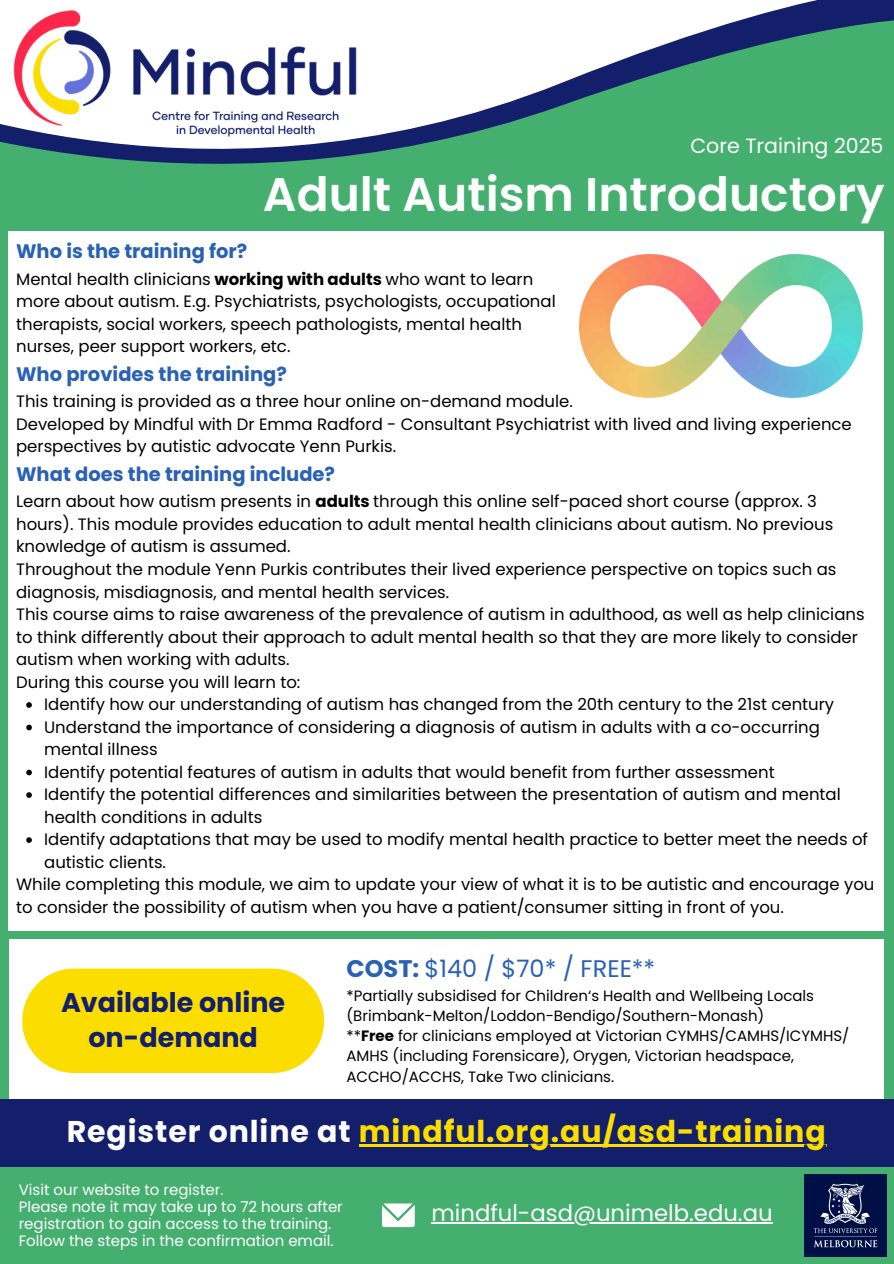
<style>
.page{position:relative;width:894px;height:1264px;background:#fff}
.page>*{position:absolute;margin:0;border:0;box-sizing:border-box;transform-origin:0 0}
.t1{font:600 47.1px "Poppins";color:#fff}
.t2{font:700 30px "Poppins";letter-spacing:.03em;color:#fbde00}
.t3{font:700 27px/34.8px "Poppins";color:#131f6a;text-align:center}
.t4{font:24px "Poppins";color:#2961b5}
.t5{font:22.65px "Poppins";color:#fff}
.t6{font:20.55px "Poppins";color:#fff}
.t7{font:700 19.5px "Poppins";color:#2961b5}
.t8{font:16.5px/22.5px "Poppins";color:#000}
.t9{font:15px/20.2px "Poppins";color:#000}
.t10{font:15px/16.8px "Poppins";color:#fff}
.s1{font-weight:700}
.s2{color:#fff}
</style>
<div class="page">
<div style="left:0;top:0;width:893px;height:1263px;background:#44af6e"></div>
<svg style="left:0;top:2px;width:893px;height:40px;background:#c1cbd6"></svg>
<svg style="left:0;top:42px;width:884px;height:236px"></svg>
<img style="left:9px;top:6px;width:351px;height:134px">
<div style="left:9px;top:231px;width:874px;height:700px;background:#fff"></div>
<div style="left:9px;top:939px;width:874px;height:163px;background:#fff"></div>
<div style="left:0;top:1099px;width:893px;height:67px;background:#131f6a"></div>
<hr style="left:359px;top:1144px;width:467px;height:2px;background:#fbde00">
<img style="left:804px;top:1174px;width:82px;height:82px">
<svg style="left:26px;top:702px;width:6px;height:5px"></svg>
<svg style="left:26px;top:724px;width:6px;height:6px"></svg>
<svg style="left:26px;top:769px;width:6px;height:6px"></svg>
<svg style="left:26px;top:792px;width:6px;height:5px"></svg>
<svg style="left:26px;top:837px;width:6px;height:5px"></svg>
<img style="left:579px;top:255px;width:283px;height:143px">
<div style="left:22px;top:968px;width:302px;height:104px;background:#fbde00;border-radius:52px"></div>
<svg style="left:382px;top:1203px;width:32px;height:24px"></svg>
<hr style="left:431px;top:1222px;width:341px;height:1px;background:#fff">
<h2 class="t6" style="left:690px;top:132px;width:194px">Core Training 2025</h2>
<p class="t1" style="left:263px;top:161px;width:623px">Adult Autism Introductory</p>
<p class="t7" style="left:16px;top:238px;width:233px">Who is the training for?</p>
<p class="t8" style="left:16px;top:268px;width:541px">Mental health clinicians <span class="s1">working with adults</span> who want to learn more about autism. E.g. Psychiatrists, psychologists, occupational therapists, social workers, speech pathologists, mental health nurses, peer support workers, etc.</p>
<p class="t8" style="left:16px;top:390px;width:837px">This training is provided as a three hour online on-demand module.<br>Developed by Mindful with Dr Emma Radford - Consultant Psychiatrist with lived and living experience perspectives by autistic advocate Yenn Purkis.</p>
<h6 class="t7" style="left:16px;top:460px;width:320px">What does the training include?</h6>
<p class="t7" style="left:16px;top:360px;width:272px">Who provides the training?</p>
<h4 class="t8" style="left:16px;top:490px;width:849px">Learn about how autism presents in <span class="s1">adults</span> through this online self-paced short course (approx. 3 hours). This module provides education to adult mental health clinicians about autism. No previous knowledge of autism is assumed.<br>Throughout the module Yenn Purkis contributes their lived experience perspective on topics such as diagnosis, misdiagnosis, and mental health services.<br>This course aims to raise awareness of the prevalence of autism in adulthood, as well as help clinicians to think differently about their approach to adult mental health so that they are more likely to consider autism when working with adults.<br>During this course you will learn to:</h4>
<p class="t8" style="left:44px;top:693px;width:791px">Identify how our understanding of autism has changed from the 20th century to the 21st century</p>
<h6 class="t8" style="left:44px;top:715px;width:777px">Understand the importance of considering a diagnosis of autism in adults with a co-occurring mental illness</h6>
<h4 class="t8" style="left:44px;top:760px;width:731px">Identify potential features of autism in adults that would benefit from further assessment</h4>
<h6 class="t8" style="left:44px;top:783px;width:797px">Identify the potential differences and similarities between the presentation of autism and mental health conditions in adults</h6>
<h4 class="t8" style="left:44px;top:828px;width:825px">Identify adaptations that may be used to modify mental health practice to better meet the needs of autistic clients.</h4>
<h6 class="t8" style="left:16px;top:873px;width:859px">While completing this module, we aim to update your view of what it is to be autistic and encourage you to consider the possibility of autism when you have a patient/consumer sitting in front of you.</h6>
<p class="t3" style="left:61px;top:984px;width:226px">Available online on-demand</p>
<h3 class="t4" style="left:346px;top:951px;width:310px"><span class="s1">COST:</span> $140 / $70* / FREE**</h3>
<p class="t9" style="left:346px;top:985px;width:469px">*Partially subsidised for Children‘s Health and Wellbeing Locals (Brimbank-Melton/Loddon-Bendigo/Southern-Monash)</p>
<p class="t9" style="left:346px;top:1025px;width:504px">**<span class="s1">Free</span> for clinicians employed at Victorian CYMHS/CAMHS/ICYMHS/</p>
<p class="t9" style="left:346px;top:1046px;width:449px">AMHS (including Forensicare), Orygen, Victorian headspace,<br>ACCHO/ACCHS, Take Two clinicians.</p>
<p class="t2" style="left:67px;top:1110px;width:760px"><span class="s2">Register online at</span> mindful.org.au/asd-training</p>
<p class="t10" style="left:19px;top:1181px;width:206px">Visit our website to register.</p>
<p class="t10" style="left:19px;top:1198px;width:325px">Please note it may take up to 72 hours after registration to gain access to the training.</p>
<p class="t10" style="left:19px;top:1232px;width:316px">Follow the steps in the confirmation email.</p>
<h6 class="t5" style="left:431px;top:1196px;width:342px">mindful-asd@unimelb.edu.au</h6>
</div>
